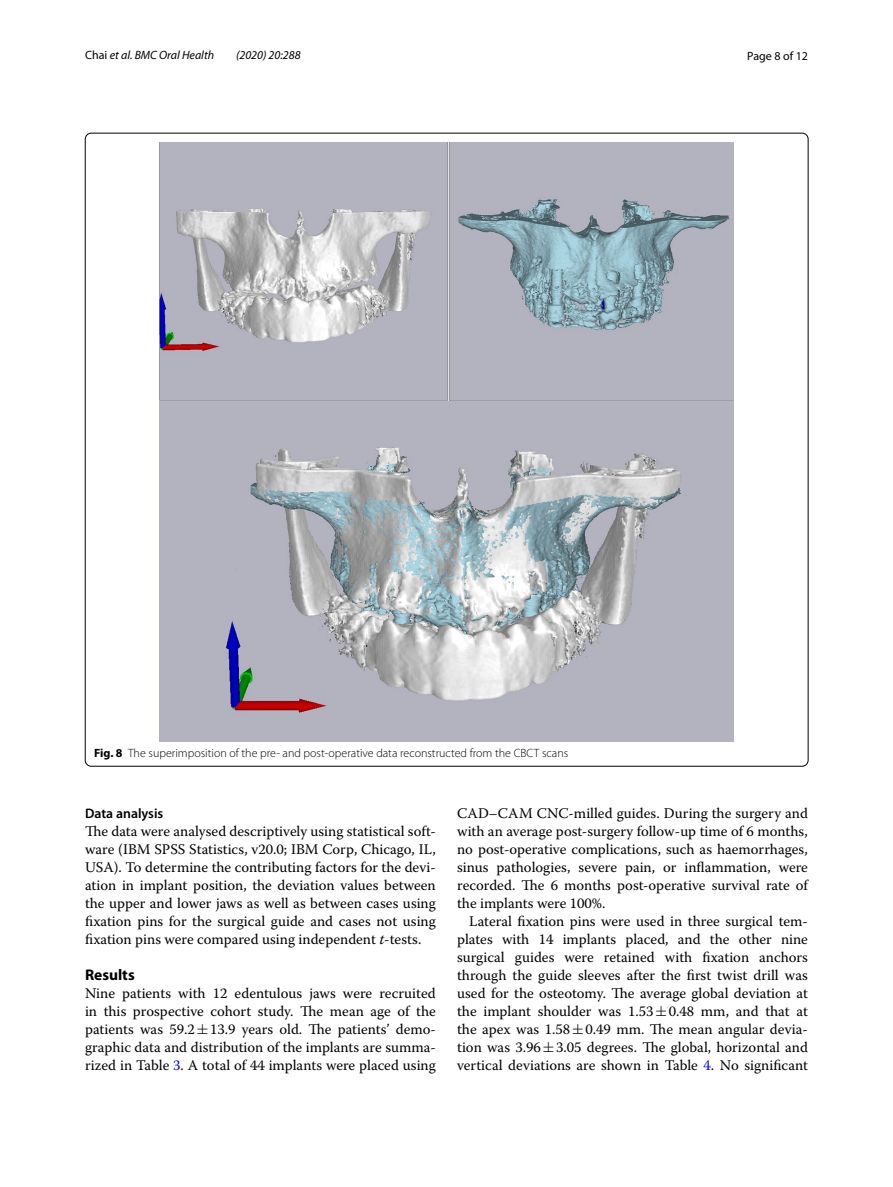
<style>
.page{position:relative;width:893px;height:1187px;background:#fff}
.page>*{position:absolute;margin:0;border:0;box-sizing:border-box;transform-origin:0 0}
.t1{font:700 15.45px "Myriad Pro";color:#000}
.t2{font:14.7px/18px "Warnock Pro";color:#000;text-align:justify}
.t3{font:600 13.8px "Myriad Pro";color:#000}
.t4{font:300 12px "Myriad Pro";color:#000}
.t5{font:italic 12px "Myriad Pro";color:#000}
.t6{font:12px "Myriad Pro";color:#000}
.s1{font-style:normal}
.s2{font-weight:700}
.s3{font-style:italic}
.s4{font-family:"MTSY"}
.s5{color:#00f}
</style>
<div class="page">
<img style="left:160px;top:142px;width:574px;height:599px">
<p class="t5" style="left:85px;top:48px;width:131px"><span class="s1">Chai</span> et al. BMC Oral Health</p>
<p class="t5" style="left:236px;top:48px;width:66px">(2020) 20:288</p>
<p class="t6" style="left:747px;top:48px;width:62px">Page 8 of 12</p>
<p class="t4" style="left:94px;top:746px;width:475px"><span class="s2">Fig. 8</span> The superimposition of the pre- and post-operative data reconstructed from the CBCT scans</p>
<p class="t3" style="left:85px;top:804px;width:80px">Data analysis</p>
<p class="t2" style="left:85px;top:821px;width:352px">The data were analysed descriptively using statistical soft&shy;ware (IBM SPSS Statistics, v20.0; IBM Corp, Chicago, IL, USA). To determine the contributing factors for the devi&shy;ation in implant position, the deviation values between the upper and lower jaws as well as between cases using fixation pins for the surgical guide and cases not using fixation pins were compared using independent <span class="s3">t</span>-tests.</p>
<p class="t1" style="left:85px;top:964px;width:51px">Results</p>
<p class="t2" style="left:85px;top:983px;width:352px">Nine patients with 12 edentulous jaws were recruited in this prospective cohort study. The mean age of the patients was 59.2<span class="s4">±</span>13.9 years old. The patients’ demo&shy;graphic data and distribution of the implants are summa&shy;rized in Table <span class="s5">3</span>. A total of 44 implants were placed using</p>
<p class="t2" style="left:457px;top:804px;width:352px">CAD–CAM CNC-milled guides. During the surgery and with an average post-surgery follow-up time of 6 months, no post-operative complications, such as haemorrhages, sinus pathologies, severe pain, or inflammation, were recorded. The 6 months post-operative survival rate of the implants were 100%.</p>
<p class="t2" style="left:457px;top:911px;width:352px;text-indent:12px">Lateral fixation pins were used in three surgical tem&shy;plates with 14 implants placed, and the other nine surgical guides were retained with fixation anchors through the guide sleeves after the first twist drill was used for the osteotomy. The average global deviation at the implant shoulder was 1.53<span class="s4">±</span>0.48 mm, and that at the apex was 1.58<span class="s4">±</span>0.49 mm. The mean angular devia&shy;tion was 3.96<span class="s4">±</span>3.05 degrees. The global, horizontal and vertical deviations are shown in Table <span class="s5">4</span>. No significant</p>
</div>
